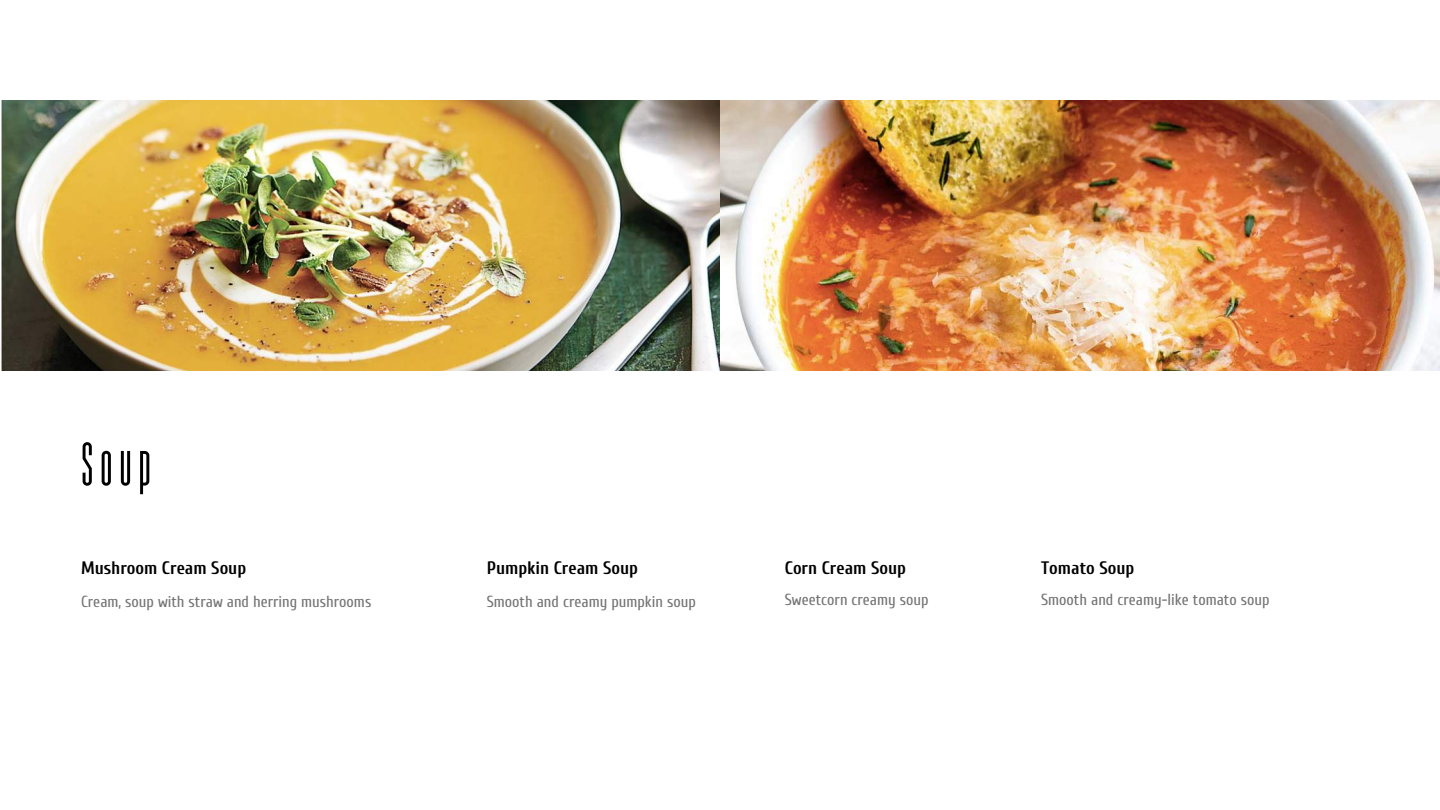
<style>
.page{position:relative;width:1440px;height:810px;background:#fff}
.page>*{position:absolute;margin:0;border:0;box-sizing:border-box;transform-origin:0 0}
.t1{font:60.5px "Marapfhont";color:#000}
.t2{font:700 18px "Cuprum";color:#000}
.t3{font:16px "Cuprum";color:#737373}
</style>
<div class="page">
<img style="left:0;top:101px;width:1440px;height:270px">
<h1 class="t1" style="left:81px;top:434px;width:72px">Soup</h1>
<p class="t2" style="left:81px;top:558px;width:167px">Mushroom Cream Soup</p>
<p class="t3" style="left:81px;top:593px;width:292px">Cream, soup with straw and herring mushrooms</p>
<p class="t2" style="left:487px;top:558px;width:153px">Pumpkin Cream Soup</p>
<p class="t3" style="left:487px;top:593px;width:211px">Smooth and creamy pumpkin soup</p>
<p class="t2" style="left:785px;top:558px;width:123px">Corn Cream Soup</p>
<p class="t3" style="left:785px;top:591px;width:145px">Sweetcorn creamy soup</p>
<p class="t2" style="left:1041px;top:558px;width:95px">Tomato Soup</p>
<p class="t3" style="left:1041px;top:591px;width:230px">Smooth and creamy-like tomato soup</p>
</div>
